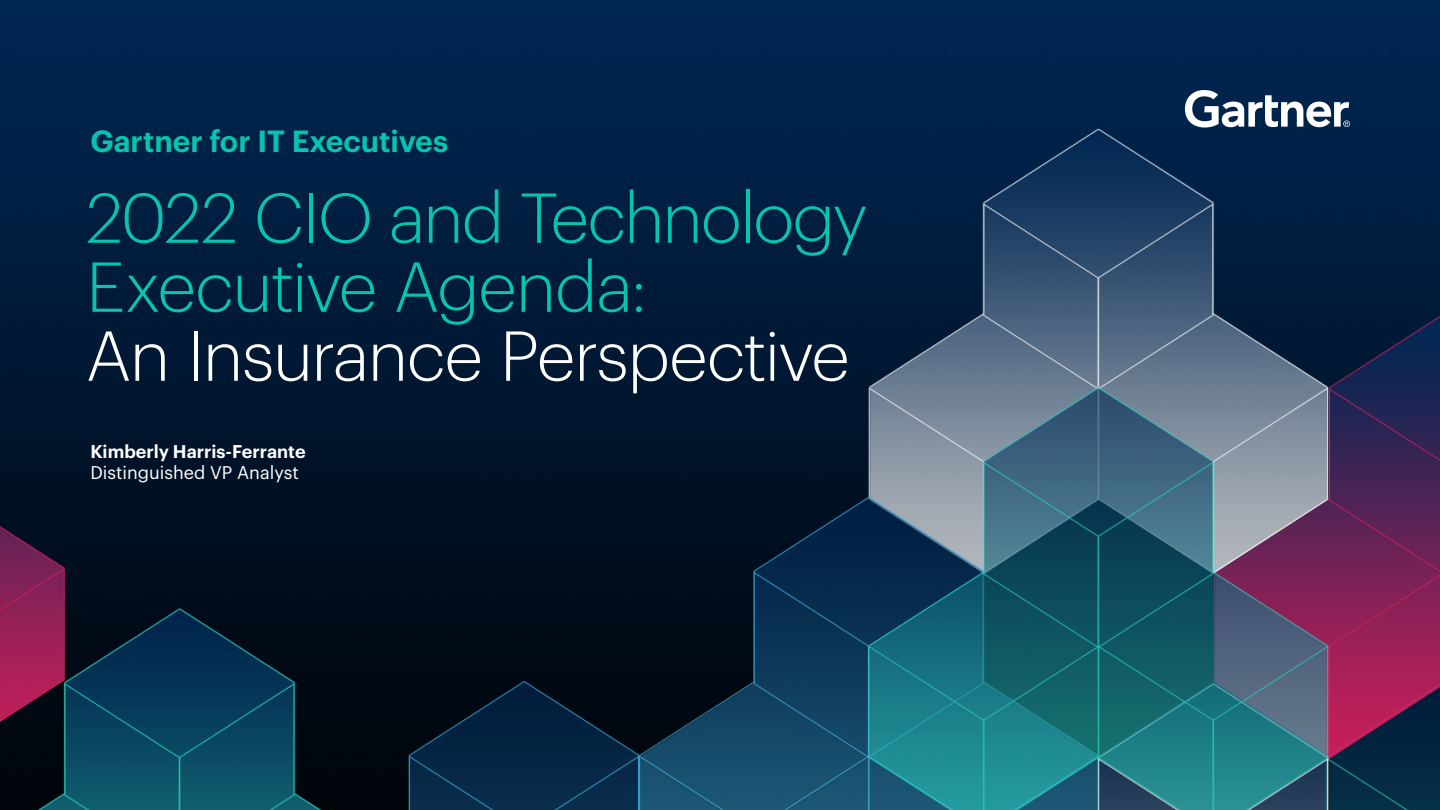
<style>
.page{position:relative;width:1440px;height:810px;background:#fff}
.page>*{position:absolute;margin:0;border:0;box-sizing:border-box;transform-origin:0 0}
.t1{font:300 69px/69px "Graphik";letter-spacing:-.025em;color:#06c4b0}
.t2{font:300 69px "Graphik";letter-spacing:-.02em;color:#fff}
.t3{font:600 30px "Graphik";color:#06c4b0}
.t4{font:600 18px "Graphik";color:#fff}
.t5{font:18px "Graphik";color:#fff}
</style>
<div class="page">
<img style="left:0;top:0;width:1440px;height:810px">
<svg style="left:1185px;top:90px;width:165px;height:38px"></svg>
<p class="t3" style="left:90px;top:118px;width:359px">Gartner for IT Executives</p>
<p class="t1" style="left:86px;top:178px;width:783px">2022 CIO and Technology<br>Executive Agenda:</p>
<p class="t2" style="left:86px;top:306px;width:765px">An Insurance Perspective</p>
<p class="t4" style="left:90px;top:437px;width:217px">Kimberly Harris-Ferrante</p>
<p class="t5" style="left:90px;top:459px;width:210px">Distinguished VP Analyst</p>
</div>
